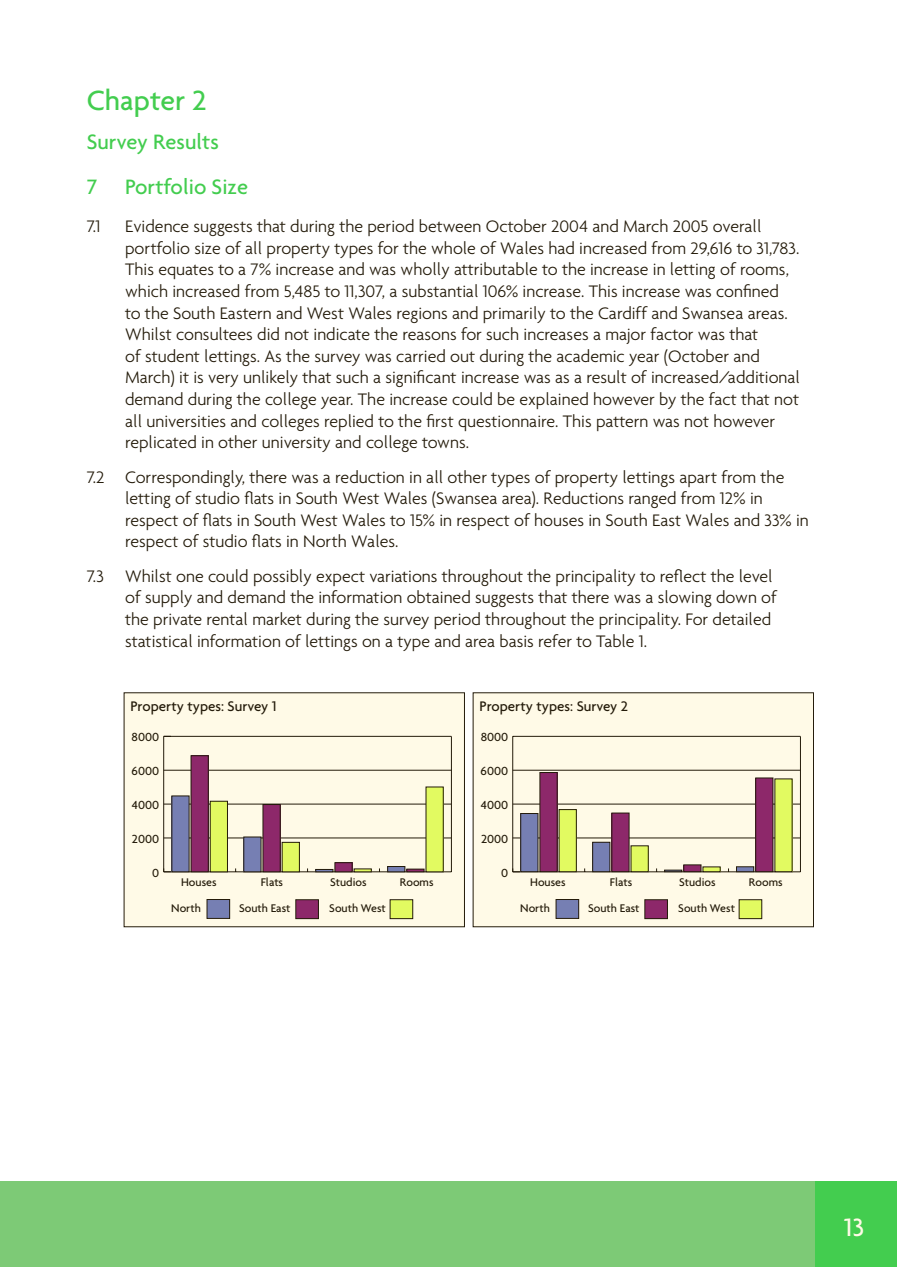
<style>
.page{position:relative;width:897px;height:1267px;background:#fff}
.page>*{position:absolute;margin:0;border:0;box-sizing:border-box;transform-origin:0 0}
.t1{font:500 30px "Agenda";color:#43cd4f}
.t2{font:500 27px "Agenda";color:#fffae7}
.t3{font:500 22.5px/44px "Agenda";color:#43cd4f}
.t4{font:300 18px/21.6px "Agenda";color:#241b0a}
.t5{font:500 15px "Agenda";color:#241b0a}
.t6{font:500 12.75px "Agenda";color:#241b0a}
.t7{font:500 12px "Agenda";color:#241b0a}
</style>
<div class="page">
<hr style="left:0;top:1180px;width:2px;height:86px;background:#7dca76">
<div style="left:2px;top:1180px;width:894px;height:86px;background:#7dca76"></div>
<div style="left:815px;top:1180px;width:81px;height:86px;background:#43cd4f"></div>
<div style="left:124px;top:692px;width:340px;height:234px;background:#fffae7"></div>
<svg style="left:163px;top:735px;width:289px;height:184px"></svg>
<hr style="left:163px;top:736px;width:1px;height:135px;background:#241b0a">
<hr style="left:164px;top:837px;width:287px;height:1px;background:#241b0a">
<hr style="left:164px;top:803px;width:287px;height:1px;background:#241b0a">
<hr style="left:164px;top:770px;width:287px;height:1px;background:#241b0a">
<hr style="left:164px;top:736px;width:287px;height:1px;background:#241b0a">
<div style="left:210px;top:801px;width:17px;height:70px;background:#e2fa61"></div>
<div style="left:210px;top:800px;width:18px;height:72px;border:1px solid #241b0a"></div>
<div style="left:282px;top:842px;width:17px;height:29px;background:#e2fa61"></div>
<div style="left:282px;top:842px;width:18px;height:30px;border:1px solid #241b0a"></div>
<div style="left:426px;top:787px;width:17px;height:84px;background:#e2fa61"></div>
<div style="left:191px;top:755px;width:17px;height:116px;background:#8d286a"></div>
<div style="left:191px;top:755px;width:18px;height:117px;border:1px solid #241b0a"></div>
<div style="left:263px;top:804px;width:17px;height:67px;background:#8d286a"></div>
<div style="left:262px;top:804px;width:18px;height:68px;border:1px solid #241b0a"></div>
<div style="left:335px;top:862px;width:17px;height:9px;background:#8d286a"></div>
<div style="left:334px;top:862px;width:18px;height:10px;border:1px solid #241b0a"></div>
<div style="left:406px;top:868px;width:18px;height:4px;border:1px solid #241b0a"></div>
<div style="left:172px;top:795px;width:17px;height:76px;background:#767fb3"></div>
<div style="left:171px;top:795px;width:18px;height:77px;border:1px solid #241b0a"></div>
<div style="left:244px;top:837px;width:17px;height:34px;background:#767fb3"></div>
<div style="left:243px;top:836px;width:18px;height:36px;border:1px solid #241b0a"></div>
<div style="left:315px;top:869px;width:18px;height:3px;border:1px solid #241b0a"></div>
<div style="left:387px;top:866px;width:18px;height:5px;background:#767fb3"></div>
<div style="left:387px;top:866px;width:18px;height:6px;border:1px solid #241b0a"></div>
<div style="left:473px;top:692px;width:340px;height:234px;background:#fffae7"></div>
<svg style="left:512px;top:735px;width:289px;height:184px"></svg>
<hr style="left:512px;top:736px;width:1px;height:135px;background:#241b0a">
<hr style="left:512px;top:736px;width:288px;height:1px;background:#241b0a">
<hr style="left:512px;top:837px;width:288px;height:1px;background:#241b0a">
<hr style="left:512px;top:803px;width:288px;height:1px;background:#241b0a">
<hr style="left:512px;top:770px;width:288px;height:1px;background:#241b0a">
<div style="left:559px;top:809px;width:17px;height:62px;background:#e2fa61"></div>
<div style="left:631px;top:845px;width:17px;height:26px;background:#e2fa61"></div>
<div style="left:702px;top:866px;width:18px;height:5px;background:#e2fa61"></div>
<div style="left:702px;top:866px;width:18px;height:6px;border:1px solid #241b0a"></div>
<div style="left:774px;top:778px;width:18px;height:93px;background:#e2fa61"></div>
<div style="left:540px;top:772px;width:17px;height:99px;background:#8d286a"></div>
<div style="left:611px;top:813px;width:18px;height:58px;background:#8d286a"></div>
<div style="left:611px;top:812px;width:18px;height:60px;border:1px solid #241b0a"></div>
<div style="left:683px;top:864px;width:18px;height:7px;background:#8d286a"></div>
<div style="left:683px;top:864px;width:18px;height:8px;border:1px solid #241b0a"></div>
<div style="left:755px;top:778px;width:17px;height:93px;background:#8d286a"></div>
<div style="left:755px;top:777px;width:18px;height:95px;border:1px solid #241b0a"></div>
<div style="left:520px;top:813px;width:18px;height:58px;background:#767fb3"></div>
<div style="left:520px;top:813px;width:18px;height:59px;border:1px solid #241b0a"></div>
<div style="left:592px;top:842px;width:18px;height:29px;background:#767fb3"></div>
<div style="left:592px;top:841px;width:18px;height:31px;border:1px solid #241b0a"></div>
<div style="left:664px;top:869px;width:18px;height:3px;border:1px solid #241b0a"></div>
<div style="left:736px;top:866px;width:17px;height:5px;background:#767fb3"></div>
<div style="left:736px;top:866px;width:18px;height:6px;border:1px solid #241b0a"></div>
<h1 class="t1" style="left:87px;top:82px;width:121px">Chapter 2</h1>
<p class="t3" style="left:87px;top:120px;width:163px">Survey Results<br>7 Portfolio Size</p>
<p class="t4" style="left:87px;top:215px;width:15px">7.1</p>
<p class="t4" style="left:125px;top:215px;width:676px">Evidence suggests that during the period between October 2004 and March 2005 overall portfolio size of all property types for the whole of Wales had increased from 29,616 to 31,783.<br>This equates to a 7% increase and was wholly attributable to the increase in letting of rooms, which increased from 5,485 to 11,307, a substantial 106% increase. This increase was confined<br>to the South Eastern and West Wales regions and primarily to the Cardiff and Swansea areas.<br>Whilst consultees did not indicate the reasons for such increases a major factor was that<br>of student lettings. As the survey was carried out during the academic year (October and March) it is very unlikely that such a significant increase was as a result of increased/additional demand during the college year. The increase could be explained however by the fact that not all universities and colleges replied to the first questionnaire. This pattern was not however replicated in other university and college towns.</p>
<p class="t4" style="left:125px;top:466px;width:685px;text-indent:-38px">7.2 Correspondingly, there was a reduction in all other types of property lettings apart from the letting of studio flats in South West Wales (Swansea area). Reductions ranged from 12% in respect of flats in South West Wales to 15% in respect of houses in South East Wales and 33% in respect of studio flats in North Wales.</p>
<p class="t4" style="left:125px;top:565px;width:653px;text-indent:-38px">7.3 Whilst one could possibly expect variations throughout the principality to reflect the level of supply and demand the information obtained suggests that there was a slowing down of the private rental market during the survey period throughout the principality. For detailed statistical information of lettings on a type and area basis refer to Table 1.</p>
<p class="t5" style="left:131px;top:697px;width:148px">Property types: Survey 1</p>
<p class="t5" style="left:479px;top:697px;width:150px">Property types: Survey 2</p>
<p class="t6" style="left:132px;top:729px;width:29px">8000</p>
<p class="t6" style="left:480px;top:729px;width:29px">8000</p>
<p class="t6" style="left:132px;top:763px;width:29px">6000</p>
<p class="t6" style="left:480px;top:763px;width:29px">6000</p>
<p class="t6" style="left:132px;top:797px;width:29px">4000</p>
<p class="t6" style="left:481px;top:797px;width:29px">4000</p>
<p class="t6" style="left:132px;top:830px;width:29px">2000</p>
<p class="t6" style="left:481px;top:830px;width:29px">2000</p>
<p class="t6" style="left:152px;top:864px;width:9px">0</p>
<p class="t7" style="left:181px;top:874px;width:37px">Houses</p>
<p class="t7" style="left:261px;top:874px;width:24px">Flats</p>
<p class="t7" style="left:330px;top:874px;width:38px">Studios</p>
<p class="t7" style="left:399px;top:874px;width:35px">Rooms</p>
<p class="t6" style="left:501px;top:864px;width:9px">0</p>
<p class="t7" style="left:530px;top:874px;width:37px">Houses</p>
<p class="t7" style="left:609px;top:874px;width:24px">Flats</p>
<p class="t7" style="left:679px;top:874px;width:38px">Studios</p>
<p class="t7" style="left:748px;top:874px;width:35px">Rooms</p>
<p class="t7" style="left:171px;top:900px;width:31px">North</p>
<p class="t7" style="left:239px;top:900px;width:53px">South East</p>
<p class="t7" style="left:329px;top:900px;width:58px">South West</p>
<p class="t7" style="left:520px;top:900px;width:31px">North</p>
<p class="t7" style="left:588px;top:900px;width:53px">South East</p>
<p class="t7" style="left:678px;top:900px;width:58px">South West</p>
<h2 class="t2" style="left:843px;top:1210px;width:22px">13</h2>
</div>
